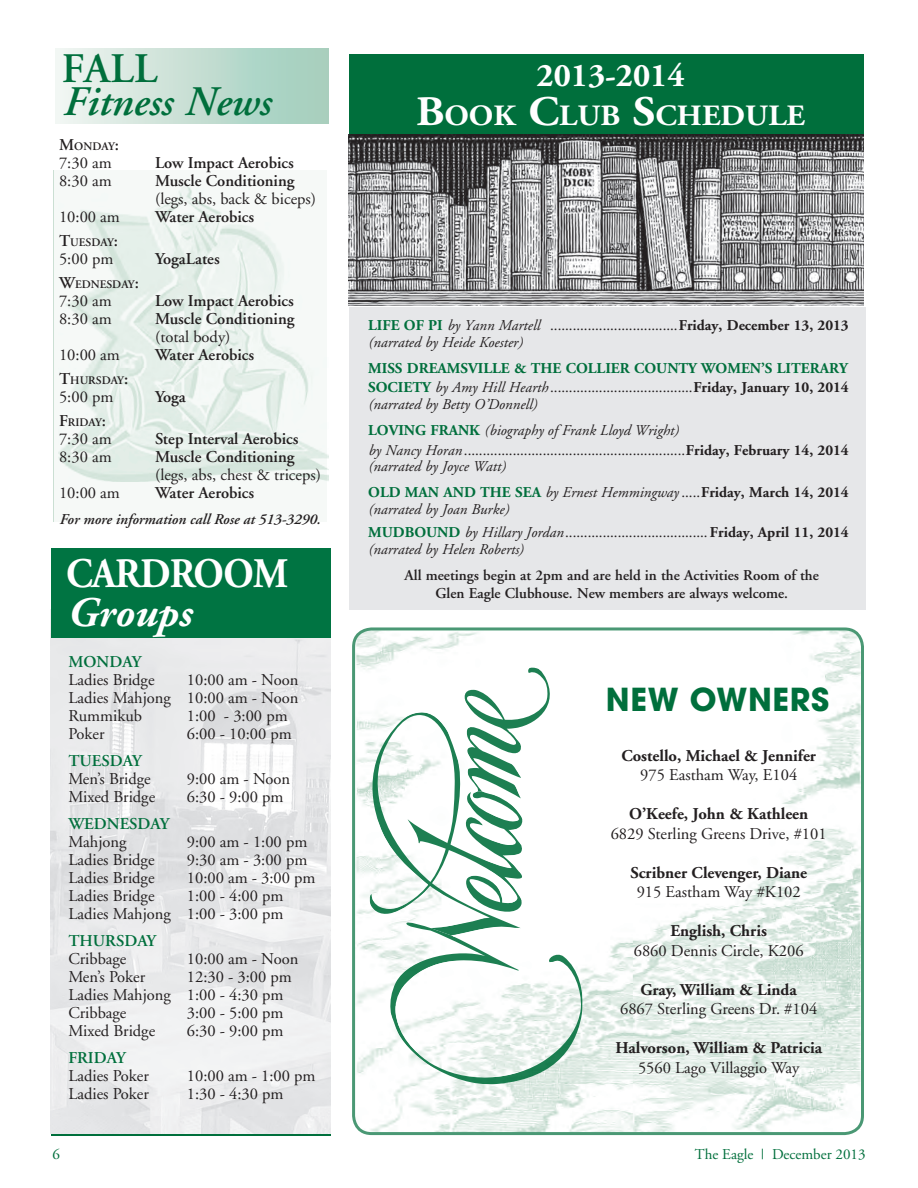
<style>
.page{position:relative;width:918px;height:1188px;background:#fff}
.page>*{position:absolute;margin:0;border:0;box-sizing:border-box;transform-origin:0 0}
.t1{font:italic 600 42px "Adobe Garamond";color:#006f3c}
.t2{font:700 42px "Adobe Garamond";letter-spacing:-.02em;color:#fff;scale:.92 1}
.t3{font:italic 700 42px "Adobe Garamond";color:#fff}
.t4{font:600 42px "Adobe Garamond";color:#006f3c}
.t5{font:700 33px "Adobe Garamond Pro";color:#fff}
.t6{font:700 31.5px "Avant Garde";letter-spacing:.02em;color:#006f3c}
.t7{font:700 29.4px "Adobe Garamond";color:#fff;scale:1.06 1}
.t8{font:16.5px/18px "Adobe Garamond";color:#231f20;text-align:justify}
.t9{font:600 16.5px "Adobe Garamond";color:#231f20}
.t10{font:700 16.5px "Adobe Garamond";color:#231f20}
.t11{font:600 16.5px "Adobe Garamond";color:#006f3c}
.t12{font:italic 15px/16.5px "Adobe Garamond";color:#231f20}
.t13{font:700 15px/19.5px "Adobe Garamond";color:#006f3c;text-align:right}
.t14{font:15px/16.5px "Adobe Garamond";color:#231f20}
.t15{font:600 15px/18px "Adobe Garamond";color:#231f20;text-align:center}
.t16{font:italic 600 15px "Adobe Garamond";color:#231f20}
.t17{font:15px "Adobe Garamond";color:#006f3c}
.t18{font:600 11.55px "Adobe Garamond";color:#231f20}
.s1{font-size:16.5px}
.s2{font-size:42px}
.s3{font-weight:700;font-style:normal;color:#006f3c}
.s4{font-style:normal}
.s5{font-weight:700;font-style:normal}
.s6{font-weight:400;font-style:italic;color:#231f20}
.s7{font-weight:400;color:#231f20}
.s8{color:#231f20}
.s9{font-style:italic}
.s10{font-weight:700}
</style>
<div class="page">
<div style="left:51px;top:1130px;width:280px;height:6px;background:#006f3c"></div>
<img style="left:51px;top:638px;width:280px;height:496px">
<div style="left:51px;top:549px;width:280px;height:89px;background:#007442"></div>
<div style="left:349px;top:307px;width:516px;height:302px;background:#e6e7e9"></div>
<div style="left:349px;top:54px;width:515px;height:81px;background:#006f3c"></div>
<img style="left:349px;top:135px;width:515px;height:170px">
<div style="left:54px;top:170px;width:275px;height:351px;background:#f6f9f7"></div>
<img style="left:59px;top:184px;width:270px;height:298px">
<div style="left:56px;top:48px;width:273px;height:76px;background:linear-gradient(to right,#f0f4f1,#9eccba)"></div>
<img style="left:356px;top:631px;width:506px;height:503px">
<div style="left:352px;top:627px;width:512px;height:508px;border:3px solid #006f3c;border-radius:18px"></div>
<div style="left:362px;top:658px;width:246px;height:440px;background:#fff;opacity:.75"></div>
<svg style="left:370px;top:668px;width:213px;height:416px"></svg>
<h1 class="t4" style="left:62px;top:46px;width:73px">FALL</h1>
<h1 class="t1" style="left:62px;top:79px;width:210px">Fitness News</h1>
<p class="t18" style="left:59px;top:140px;width:61px"><span class="s1">M</span>ONDAY<span class="s1">:</span></p>
<p class="t8" style="left:59px;top:155px;width:54px">7:30 am</p>
<p class="t9" style="left:155px;top:154px;width:140px">Low Impact Aerobics</p>
<p class="t8" style="left:59px;top:173px;width:54px">8:30 am</p>
<p class="t9" style="left:155px;top:172px;width:141px">Muscle Conditioning</p>
<p class="t8" style="left:155px;top:191px;width:163px">(legs, abs, back &amp; biceps)</p>
<p class="t8" style="left:59px;top:209px;width:62px">10:00 am</p>
<p class="t9" style="left:155px;top:208px;width:101px">Water Aerobics</p>
<p class="t18" style="left:59px;top:236px;width:60px"><span class="s1">T</span>UESDAY<span class="s1">:</span></p>
<p class="t8" style="left:59px;top:251px;width:56px">5:00 pm</p>
<p class="t9" style="left:155px;top:250px;width:66px">YogaLates</p>
<p class="t18" style="left:59px;top:278px;width:81px"><span class="s1">W</span>EDNESDAY<span class="s1">:</span></p>
<p class="t8" style="left:59px;top:293px;width:54px">7:30 am</p>
<p class="t9" style="left:155px;top:292px;width:140px">Low Impact Aerobics</p>
<p class="t8" style="left:59px;top:311px;width:54px">8:30 am</p>
<p class="t9" style="left:155px;top:310px;width:141px">Muscle Conditioning</p>
<p class="t8" style="left:155px;top:329px;width:77px">(total body)</p>
<p class="t8" style="left:59px;top:347px;width:62px">10:00 am</p>
<p class="t9" style="left:155px;top:346px;width:101px">Water Aerobics</p>
<p class="t18" style="left:59px;top:374px;width:71px"><span class="s1">T</span>HURSDAY<span class="s1">:</span></p>
<p class="t8" style="left:59px;top:389px;width:56px">5:00 pm</p>
<p class="t9" style="left:155px;top:388px;width:32px">Yoga</p>
<p class="t18" style="left:59px;top:416px;width:49px"><span class="s1">F</span>RIDAY<span class="s1">:</span></p>
<p class="t8" style="left:59px;top:431px;width:54px">7:30 am</p>
<p class="t9" style="left:155px;top:430px;width:145px">Step Interval Aerobics</p>
<p class="t8" style="left:59px;top:449px;width:54px">8:30 am</p>
<p class="t9" style="left:155px;top:448px;width:141px">Muscle Conditioning</p>
<p class="t8" style="left:155px;top:467px;width:167px">(legs, abs, chest &amp; triceps)</p>
<p class="t8" style="left:59px;top:485px;width:62px">10:00 am</p>
<p class="t9" style="left:155px;top:484px;width:101px">Water Aerobics</p>
<p class="t16" style="left:59px;top:511px;width:263px">For more information call Rose at 513-3290.</p>
<h1 class="t2" style="left:66px;top:551px;width:239px">Card room</h1>
<h1 class="t3" style="left:66px;top:590px;width:126px">Groups</h1>
<p class="t11" style="left:68px;top:652px;width:41px">Monday</p>
<p class="t8" style="left:68px;top:671px;width:88px">Ladies Bridge</p>
<p class="t8" style="left:68px;top:671px;width:232px;text-indent:119px">10:00 am - Noon Ladies Mahjong 10:00 am - Noon Rummikub</p>
<p class="t8" style="left:187px;top:707px;width:102px">1:00 - 3:00 pm</p>
<p class="t8" style="left:68px;top:725px;width:38px">Poker</p>
<p class="t8" style="left:187px;top:725px;width:107px">6:00 - 10:00 pm</p>
<p class="t11" style="left:68px;top:751px;width:45px">Tuesday</p>
<p class="t8" style="left:68px;top:770px;width:84px">Men’s Bridge</p>
<p class="t8" style="left:187px;top:770px;width:105px">9:00 am - Noon</p>
<p class="t8" style="left:68px;top:788px;width:88px">Mixed Bridge</p>
<p class="t8" style="left:187px;top:788px;width:98px">6:30 - 9:00 pm</p>
<p class="t11" style="left:68px;top:814px;width:73px">Wednesday</p>
<p class="t8" style="left:68px;top:833px;width:60px">Mahjong</p>
<p class="t8" style="left:187px;top:833px;width:122px">9:00 am - 1:00 pm</p>
<p class="t8" style="left:68px;top:851px;width:88px">Ladies Bridge</p>
<p class="t8" style="left:187px;top:851px;width:122px">9:30 am - 3:00 pm</p>
<p class="t8" style="left:68px;top:869px;width:88px">Ladies Bridge</p>
<p class="t8" style="left:187px;top:869px;width:130px">10:00 am - 3:00 pm</p>
<p class="t8" style="left:68px;top:887px;width:88px">Ladies Bridge</p>
<p class="t8" style="left:68px;top:887px;width:217px;text-align:right">1:00 - 4:00 pm<br>Ladies Mahjong 1:00 - 3:00 pm</p>
<p class="t11" style="left:68px;top:931px;width:11px">Thursday</p>
<p class="t8" style="left:68px;top:950px;width:60px">Cribbage</p>
<p class="t8" style="left:187px;top:950px;width:113px">10:00 am - Noon</p>
<p class="t8" style="left:68px;top:968px;width:78px">Men’s Poker</p>
<p class="t8" style="left:68px;top:968px;width:225px;text-align:left;text-indent:119px">12:30 - 3:00 pm<br>Ladies Mahjong 1:00 - 4:30 pm<br>Cribbage</p>
<p class="t8" style="left:187px;top:1004px;width:98px">3:00 - 5:00 pm</p>
<p class="t8" style="left:68px;top:1022px;width:88px">Mixed Bridge</p>
<p class="t8" style="left:187px;top:1022px;width:98px">6:30 - 9:00 pm</p>
<p class="t11" style="left:68px;top:1048px;width:38px">Friday</p>
<p class="t8" style="left:68px;top:1067px;width:82px">Ladies Poker</p>
<p class="t8" style="left:187px;top:1067px;width:130px">10:00 am - 1:00 pm</p>
<p class="t8" style="left:68px;top:1085px;width:82px">Ladies Poker</p>
<p class="t8" style="left:187px;top:1085px;width:98px">1:30 - 4:30 pm</p>
<h2 class="t5" style="left:537px;top:57px;width:150px">2013-2014</h2>
<h3 class="t7" style="left:416px;top:100px;width:368px"><span class="s2">B</span>OOK <span class="s2">C</span>LUB <span class="s2">S</span>CHEDULE</h3>
<p class="t12" style="left:368px;top:318px;width:482px"><span class="s3">Life of Pi</span> by Yann Martell <span class="s4">..................................</span><span class="s5">Friday, December 13, 2013 </span>(narrated by Heide Koester)</p>
<p class="t13" style="left:368px;top:359px;width:81px">Miss Dreams</p>
<p class="t13" style="left:368px;top:359px;width:482px">ville &amp; the Collier County Women’s Literary<br>Society <span class="s6">by Amy Hill Hearth</span> <span class="s7">......................................</span><span class="s8">Friday, January 10, 2014</span></p>
<p class="t12" style="left:368px;top:391px;width:312px;line-height:26.2px">(narrated by Betty O’Donnell)<br><span class="s3">Loving Frank</span> (biography of Frank Lloyd Wright)</p>
<p class="t14" style="left:368px;top:442px;width:482px"><span class="s9">by Nancy Horan</span> ...........................................................<span class="s10">Friday, February 14, 2014 </span><span class="s9">(narrated by Joyce Watt)</span></p>
<p class="t12" style="left:368px;top:485px;width:482px"><span class="s3">Old Man and the Sea</span> by Ernest Hemmingway <span class="s4">.....</span><span class="s5">Friday, March 14, 2014 </span>(narrated by Joan Burke)</p>
<p class="t12" style="left:368px;top:525px;width:482px"><span class="s3">Mudbound</span> by Hillary Jordan <span class="s4">......................................</span> <span class="s5">Friday, April 11, 2014 </span>(narrated by Helen Roberts)</p>
<p class="t15" style="left:405px;top:566px;width:416px">All meetings begin at 2pm and are held in the Activities Room of the<br>Glen Eagle Clubhouse. New members are always welcome.</p>
<h3 class="t6" style="left:606px;top:679px;width:225px">NEW OWNERS</h3>
<p class="t10" style="left:621px;top:746px;width:196px">Costello, Michael &amp; Jennifer</p>
<p class="t8" style="left:640px;top:766px;width:159px">975 Eastham Way, E104</p>
<p class="t10" style="left:629px;top:805px;width:181px">O’Keefe, John &amp; Kathleen</p>
<p class="t8" style="left:611px;top:825px;width:217px">6829 Sterling Greens Drive, #101</p>
<p class="t10" style="left:630px;top:863px;width:178px">Scribner Clevenger, Diane</p>
<p class="t8" style="left:637px;top:883px;width:166px">915 Eastham Way #K102</p>
<p class="t10" style="left:670px;top:922px;width:98px">English, Chris</p>
<p class="t8" style="left:634px;top:942px;width:171px">6860 Dennis Circle, K206</p>
<p class="t10" style="left:641px;top:980px;width:158px">Gray, William &amp; Linda</p>
<p class="t8" style="left:620px;top:1000px;width:199px">6867 Sterling Greens Dr. #104</p>
<p class="t10" style="left:615px;top:1039px;width:208px">Halvorson, William &amp; Patricia</p>
<p class="t8" style="left:638px;top:1059px;width:163px">5560 Lago Villaggio Way</p>
<p class="t17" style="left:52px;top:1146px;width:9px">6</p>
<p class="t17" style="left:695px;top:1146px;width:172px">The Eagle | December 2013</p>
</div>
